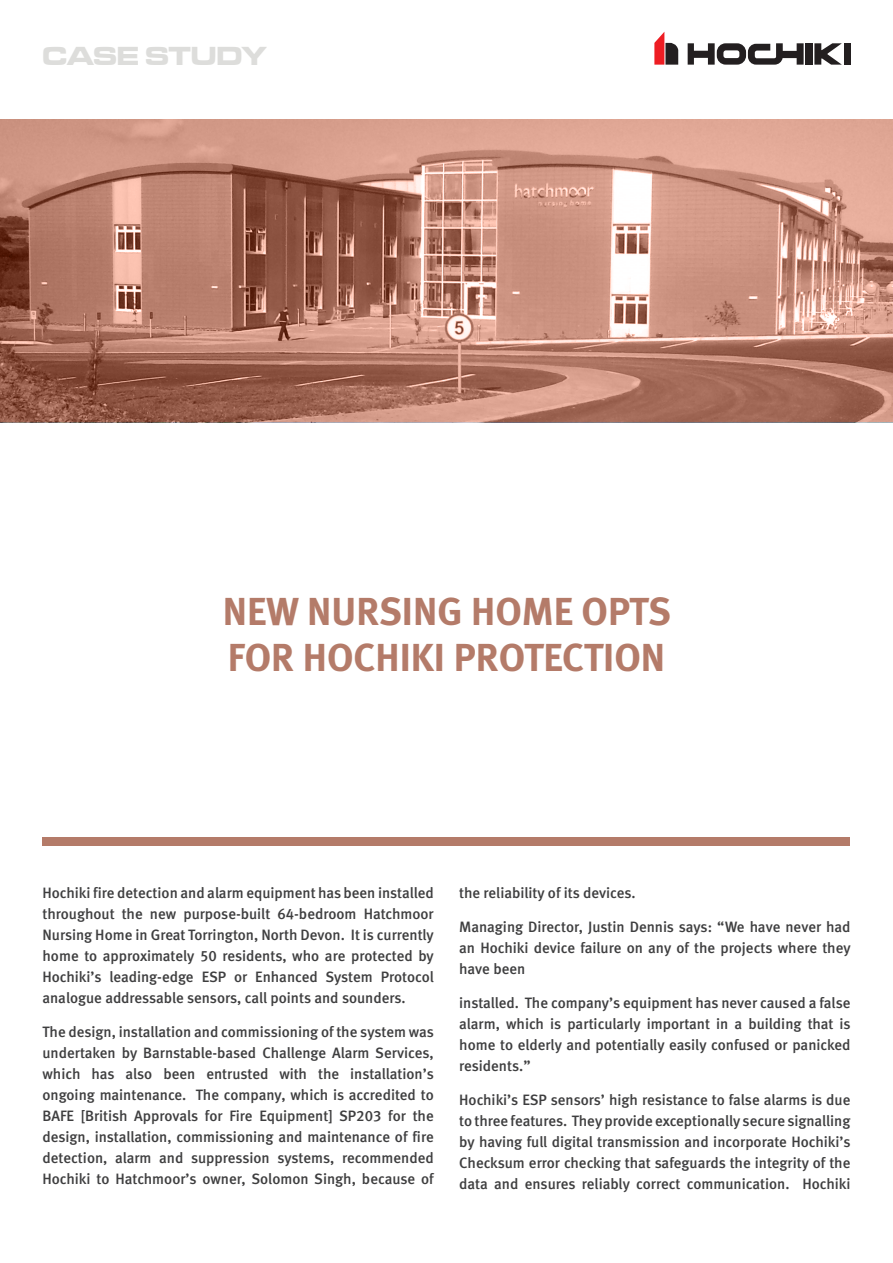
<style>
.page{position:relative;width:893px;height:1263px;background:#fff}
.page>*{position:absolute;margin:0;border:0;box-sizing:border-box;transform-origin:0 0}
.t1{font:39px/46.8px "Meta Bold CE Lf";color:#b47b69}
.t2{font:27px "Microgramma D Bold Exte";color:#dddddb}
.t3{font:15px/21px "Meta Medium CELF";color:#3e3e3f;text-align:justify}
</style>
<div class="page">
<svg style="left:654px;top:32px;width:24px;height:33px"></svg>
<svg style="left:688px;top:43px;width:116px;height:22px"></svg>
<div style="left:805px;top:43px;width:7px;height:22px;background:#231f20"></div>
<svg style="left:814px;top:43px;width:28px;height:22px"></svg>
<div style="left:844px;top:43px;width:6px;height:22px;background:#231f20"></div>
<img style="left:0;top:119px;width:893px;height:303px">
<div style="left:43px;top:838px;width:807px;height:8px;background:#b47b69"></div>
<h2 class="t2" style="left:43px;top:37px;width:225px">CASE STUDY</h2>
<p class="t1" style="left:223px;top:588px;width:450px">NEW NURSING HOME OPTS<br>FOR HOCHIKI PROTECTION</p>
<p class="t3" style="left:43px;top:883px;width:393px">Hochiki fire detection and alarm equipment has been installed throughout the new purpose-built 64-bedroom Hatchmoor Nursing Home in Great Torrington, North Devon. It is currently home to approximately 50 residents, who are protected by Hochiki’s leading-edge ESP or Enhanced System Protocol analogue addressable sensors, call points and sounders.</p>
<p class="t3" style="left:43px;top:1021px;width:393px">The design, installation and commissioning of the system was undertaken by Barnstable-based Challenge Alarm Services, which has also been entrusted with the installation’s ongoing maintenance. The company, which is accredited to BAFE [British Approvals for Fire Equipment] SP203 for the design, installation, commissioning and maintenance of fire detection, alarm and suppression systems, recommended Hochiki to Hatchmoor’s owner, Solomon Singh, because of</p>
<p class="t3" style="left:459px;top:883px;width:178px">the reliability of its devices.</p>
<p class="t3" style="left:459px;top:916px;width:393px">Managing Director, Justin Dennis says: “We have never had an Hochiki device failure on any of the projects where they have been</p>
<p class="t3" style="left:459px;top:992px;width:393px">installed. The company’s equipment has never caused a false alarm, which is particularly important in a building that is home to elderly and potentially easily confused or panicked residents.”</p>
<p class="t3" style="left:459px;top:1089px;width:393px">Hochiki’s ESP sensors’ high resistance to false alarms is due to three features. They provide exceptionally secure signalling by having full digital transmission and incorporate Hochiki’s Checksum error checking that safeguards the integrity of the data and ensures reliably correct communication. Hochiki</p>
</div>
